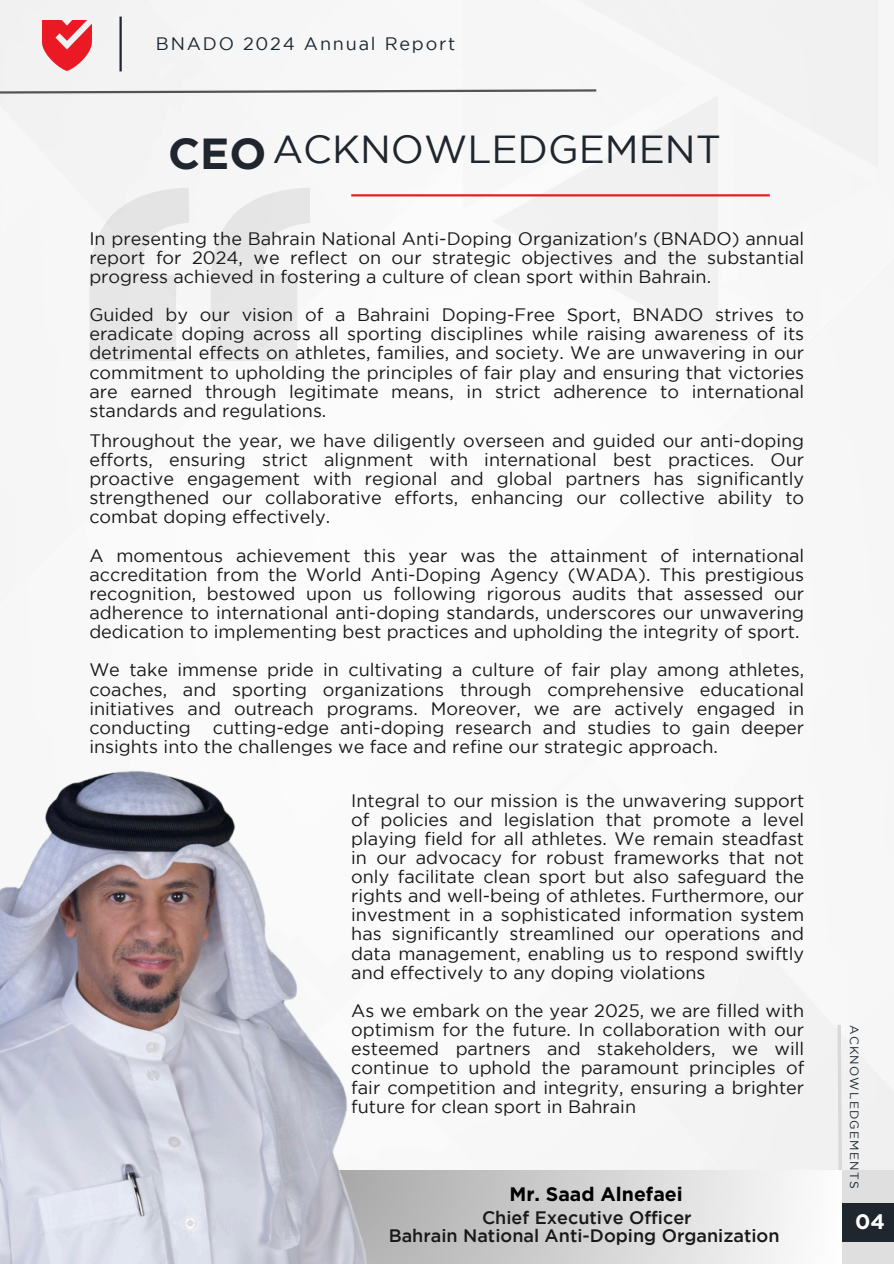
<style>
.page{position:relative;width:894px;height:1264px;background:#fff}
.page>*{position:absolute;margin:0;border:0;box-sizing:border-box;transform-origin:0 0}
.t1{font:700 43.5px "Gotham";color:#1f262e}
.t2{font:39px "Gotham";color:#1f262e}
.t3{font:700 21px "Gotham";color:#fff}
.t4{font:700 19.5px "Gotham";color:#000}
.t5{font:18px/19.2px "Gotham";color:#191717;text-align:justify}
.t6{font:500 18px/18px "Gotham";color:#191717;text-align:center}
.t7{font:18px "Gotham";letter-spacing:.1em;color:#1b272f}
.t8{font:12px "Gotham";letter-spacing:.1em;color:#1b272f}
</style>
<div class="page">
<img style="left:0;top:0;width:893px;height:1169px">
<svg style="left:700px;top:1169px;width:193px;height:94px;fill:#dfdfdf"></svg>
<svg style="left:0;top:88px;width:598px;height:7px"></svg>
<img style="left:42px;top:20px;width:50px;height:51px">
<hr style="left:119px;top:17px;width:3px;height:54px;background:#1f262e">
<svg style="left:89px;top:188px;width:221px;height:173px"></svg>
<hr style="left:351px;top:194px;width:418px;height:2px;background:#ed1c24">
<svg style="left:835px;top:1021px;width:9px;height:224px"></svg>
<div style="left:841px;top:1203px;width:52px;height:38px;background:#1f262e"></div>
<div style="left:329px;top:1170px;width:512px;height:93px;background:linear-gradient(to right,#a8a8a8,#fdfdfd)"></div>
<img style="left:0;top:770px;width:366px;height:493px">
<p class="t7" style="left:156px;top:37px;width:301px">BNADO 2024 Annual Report</p>
<p class="t1" style="left:168px;top:128px;width:100px">CEO</p>
<p class="t2" style="left:272px;top:135px;width:450px">ACKNOWLEDGEMENT</p>
<h1 class="t5" style="left:89px;top:230px;width:716px">In presenting the Bahrain National Anti-Doping Organization's (BNADO) annual report for 2024, we reflect on our strategic objectives and the substantial progress achieved in fostering a culture of clean sport within Bahrain.</h1>
<h2 class="t5" style="left:89px;top:306px;width:716px">Guided by our vision of a Bahraini Doping-Free Sport, BNADO strives to eradicate doping across all sporting disciplines while raising awareness of its detrimental effects on athletes, families, and society. We are unwavering in our commitment to upholding the principles of fair play and ensuring that victories are earned through legitimate means, in strict adherence to international standards and regulations.</h2>
<p class="t5" style="left:89px;top:432px;width:716px">Throughout the year, we have diligently overseen and guided our anti-doping efforts, ensuring strict alignment with international best practices. Our proactive engagement with regional and global partners has significantly strengthened our collaborative efforts, enhancing our collective ability to combat doping effectively.</p>
<p class="t5" style="left:89px;top:547px;width:716px">A momentous achievement this year was the attainment of international accreditation from the World Anti-Doping Agency (WADA). This prestigious recognition, bestowed upon us following rigorous audits that assessed our adherence to international anti-doping standards, underscores our unwavering dedication to implementing best practices and upholding the integrity of sport.</p>
<h4 class="t5" style="left:89px;top:661px;width:716px">We take immense pride in cultivating a culture of fair play among athletes, coaches, and sporting organizations through comprehensive educational initiatives and outreach programs. Moreover, we are actively engaged in conducting cutting-edge anti-doping research and studies to gain deeper insights into the challenges we face and refine our strategic approach.</h4>
<h4 class="t5" style="left:351px;top:791px;width:454px">Integral to our mission is the unwavering support of policies and legislation that promote a level playing field for all athletes. We remain steadfast in our advocacy for robust frameworks that not only facilitate clean sport but also safeguard the rights and well-being of athletes. Furthermore, our investment in a sophisticated information system has significantly streamlined our operations and data management, enabling us to respond swiftly and effectively to any doping violations</h4>
<h4 class="t5" style="left:351px;top:1002px;width:454px">As we embark on the year 2025, we are filled with optimism for the future. In collaboration with our esteemed partners and stakeholders, we will continue to uphold the paramount principles of fair competition and integrity, ensuring a brighter future for clean sport in Bahrain</h4>
<p class="t4" style="left:509px;top:1182px;width:175px">Mr. Saad Alnefaei</p>
<h4 class="t6" style="left:388px;top:1210px;width:392px">Chief Executive Officer<br>Bahrain National Anti-Doping Organization</h4>
<h4 class="t8" style="left:858px;top:1024px;width:165px;rotate:90deg">ACKNOWLEDGEMENTS</h4>
<h4 class="t3" style="left:855px;top:1209px;width:31px">04</h4>
</div>
